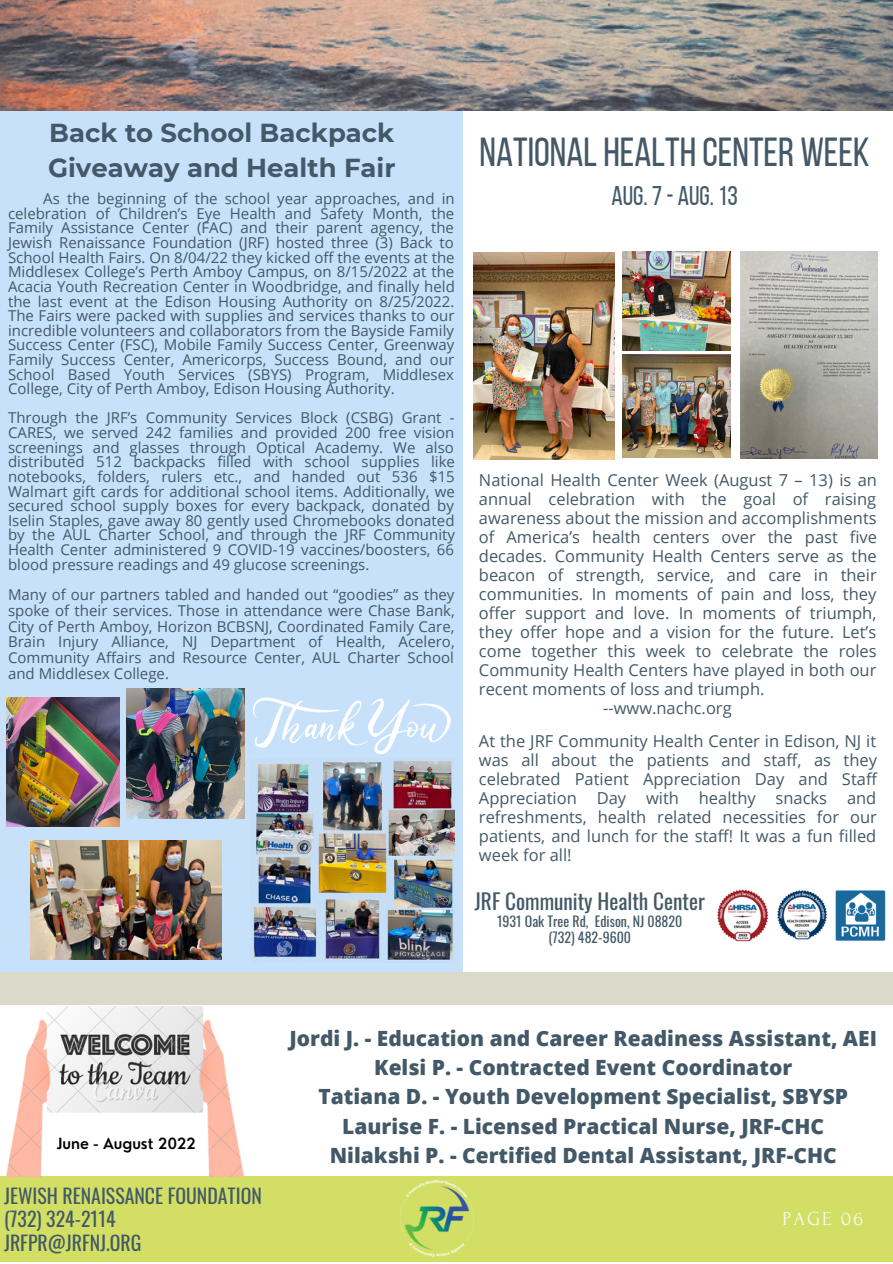
<style>
.page{position:relative;width:893px;height:1264px;background:#fff}
.page>*{position:absolute;margin:0;border:0;box-sizing:border-box;transform-origin:0 0}
.t1{font:40.5px "Bebas Neue";color:#435967}
.t2{font:27px "Bebas Neue";color:#435967}
.t3{font:700 25.95px/34.8px "Montserrat";color:#435967}
.t4{font:21.3px "Oswald";color:#435967}
.t5{font:800 21px/29.2px "Open Sans";color:#435967;text-align:center}
.t6{font:19.8px/23.5px "Oswald";color:#435967}
.t7{font:19.8px "Forum";letter-spacing:.1em;color:#fafafa}
.t8{font:16.5px/19px "Open Sans";color:#435967;text-align:justify}
.t9{font:15px/14.5px "Open Sans";color:#435967;text-align:justify}
.t10{font:600 15px "Nourd";color:#000}
.t11{font:13.95px/15.9px "Oswald";color:#435967;text-align:center}
</style>
<div class="page">
<div style="left:0;top:1176px;width:892px;height:85px;background:#d2df64"></div>
<img style="left:400px;top:1180px;width:74px;height:76px">
<div style="left:0;top:110px;width:463px;height:865px;background:#c7e1fa"></div>
<img style="left:0;top:0;width:892px;height:110px">
<div style="left:0;top:972px;width:892px;height:32px;background:#dbd9c9"></div>
<img style="left:717px;top:889px;width:169px;height:53px">
<img style="left:623px;top:251px;width:107px;height:99px">
<img style="left:473px;top:253px;width:141px;height:207px">
<img style="left:623px;top:354px;width:107px;height:104px">
<img style="left:740px;top:251px;width:137px;height:207px">
<img style="left:7px;top:1006px;width:237px;height:170px">
<img style="left:253px;top:760px;width:201px;height:200px">
<img style="left:7px;top:697px;width:113px;height:129px">
<img style="left:126px;top:688px;width:118px;height:130px">
<img style="left:31px;top:840px;width:191px;height:119px">
<svg style="left:252px;top:697px;width:199px;height:57px"></svg>
<h3 class="t3" style="left:48px;top:115px;width:349px">Back to School Backpack<br>Giveaway and Health Fair</h3>
<p class="t9" style="left:8px;top:191px;width:448px;text-indent:35px">As the beginning of the school year approaches, and in celebration of Children’s Eye Health and Safety Month, the Family Assistance Center (FAC) and their parent agency, the Jewish Renaissance Foundation (JRF) hosted three (3) Back to School Health Fairs. On 8/04/22 they kicked off the events at the Middlesex College’s Perth Amboy Campus, on 8/15/2022 at the Acacia Youth Recreation Center in Woodbridge, and finally held the last event at the Edison Housing Authority on 8/25/2022.<br>The Fairs were packed with supplies and services thanks to our incredible volunteers and collaborators from the Bayside Family Success Center (FSC), Mobile Family Success Center, Greenway Family Success Center, Americorps, Success Bound, and our School Based Youth Services (SBYS) Program, Middlesex College, City of Perth Amboy, Edison Housing Authority.</p>
<p class="t9" style="left:8px;top:410px;width:448px">Through the JRF’s Community Services Block (CSBG) Grant - CARES, we served 242 families and provided 200 free vision screenings and glasses through Optical Academy. We also distributed 512 backpacks filled with school supplies like notebooks, folders, rulers etc., and handed out 536 $15<br>Walmart gift cards for additional school items. Additionally, we secured school supply boxes for every backpack, donated by Iselin Staples, gave away 80 gently used Chromebooks donated by the AUL Charter School, and through the JRF Community Health Center administered 9 COVID-19 vaccines/boosters, 66 blood pressure readings and 49 glucose screenings.</p>
<p class="t9" style="left:8px;top:586px;width:448px;line-height:15.8px">Many of our partners tabled and handed out “goodies” as they spoke of their services. Those in attendance were Chase Bank, City of Perth Amboy, Horizon BCBSNJ, Coordinated Family Care, Brain Injury Alliance, NJ Department of Health, Acelero, Community Affairs and Resource Center, AUL Charter School and Middlesex College.</p>
<h1 class="t1" style="left:479px;top:135px;width:391px">NATIONAL HEALTH CENTER WEEK</h1>
<h2 class="t2" style="left:611px;top:185px;width:128px">AUG. 7- AUG. 13</h2>
<p class="t8" style="left:479px;top:470px;width:399px">National Health Center Week (August 7 – 13) is an</p>
<p class="t8" style="left:479px;top:489px;width:399px">annual celebration with the goal of raising</p>
<p class="t8" style="left:479px;top:508px;width:399px">awareness about the mission and accomplishments</p>
<p class="t8" style="left:479px;top:527px;width:399px">of America’s health centers over the past five</p>
<p class="t8" style="left:479px;top:546px;width:399px">decades. Community Health Centers serve as the</p>
<p class="t8" style="left:479px;top:565px;width:399px">beacon of strength, service, and care in their</p>
<p class="t8" style="left:479px;top:584px;width:399px">communities. In moments of pain and loss, they</p>
<p class="t8" style="left:479px;top:603px;width:399px">offer support and love. In moments of triumph,</p>
<p class="t8" style="left:479px;top:622px;width:399px">they offer hope and a vision for the future. Let’s</p>
<p class="t8" style="left:479px;top:641px;width:399px">come together this week to celebrate the roles</p>
<p class="t8" style="left:479px;top:660px;width:399px">Community Health Centers have played in both our</p>
<p class="t8" style="left:479px;top:679px;width:287px">recent moments of loss and triumph.</p>
<p class="t8" style="left:603px;top:698px;width:130px">--www.nachc.org</p>
<p class="t8" style="left:479px;top:731px;width:399px">At the JRF Community Health Center in Edison, NJ it was all about the patients and staff, as they celebrated Patient Appreciation Day and Staff Appreciation Day with healthy snacks and refreshments, health related necessities for our patients, and lunch for the staff! It was a fun filled week for all!</p>
<h3 class="t4" style="left:474px;top:884px;width:232px">JRF Community Health Center</h3>
<p class="t11" style="left:497px;top:913px;width:187px">1931 Oak Tree Rd, Edison, NJ 08820 (732) 482-9600</p>
<p class="t10" style="left:57px;top:1133px;width:140px">June - August 2022</p>
<h3 class="t6" style="left:4px;top:1182px;width:259px">JEWISH RENAISSANCE FOUNDATION (732) 324-2114<br>JRFPR@JRFNJ.ORG</h3>
<p class="t5" style="left:289px;top:1023px;width:589px">Jordi J. - Education and Career Readiness Assistant, AEI Kelsi P. - Contracted Event Coordinator<br>Tatiana D. - Youth Development Specialist, SBYSP Laurise F. - Licensed Practical Nurse, JRF-CHC<br>Nilakshi P. - Certified Dental Assistant, JRF-CHC</p>
<h3 class="t7" style="left:782px;top:1208px;width:82px">PAGE 06</h3>
</div>
